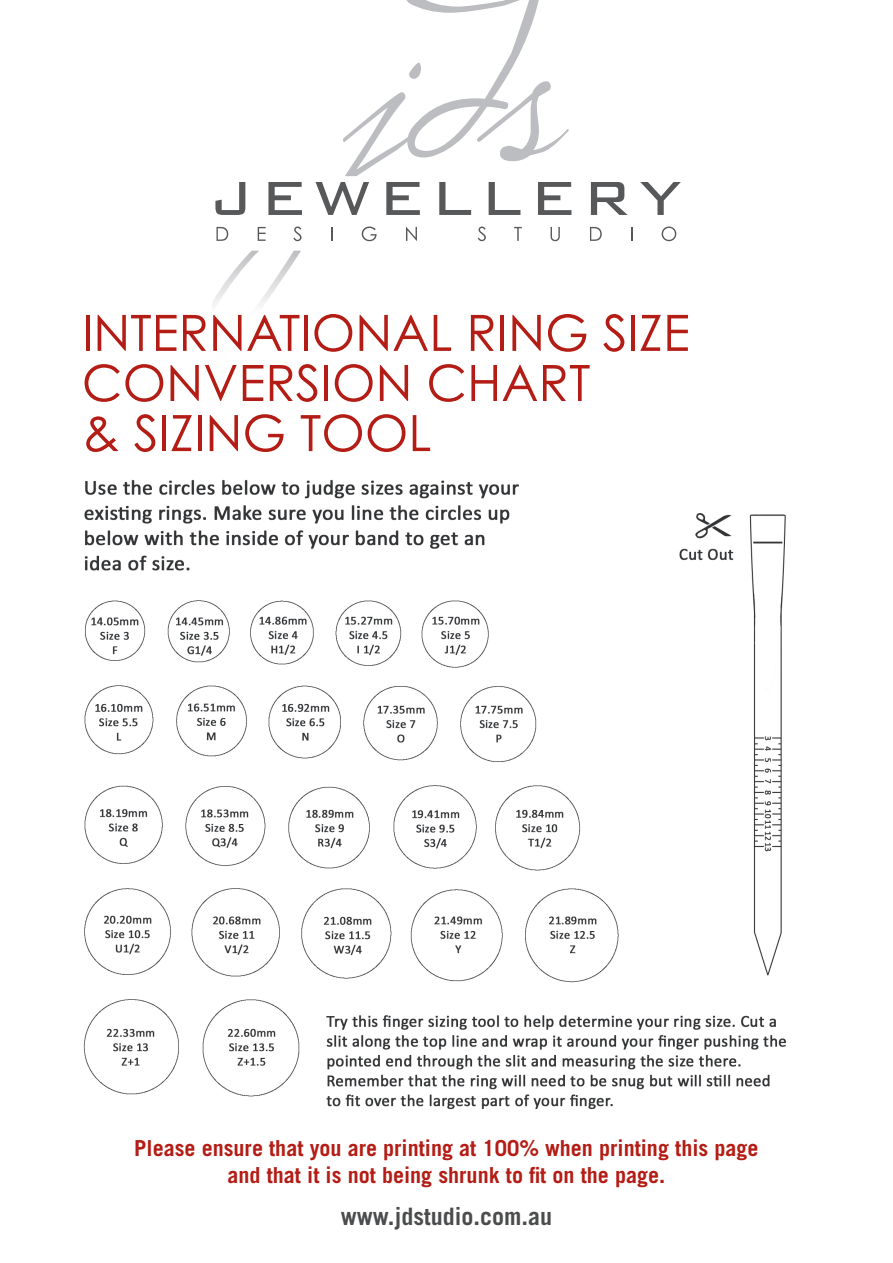
<style>
.page{position:relative;width:893px;height:1263px;background:#fff}
.page>*{position:absolute;margin:0;border:0;box-sizing:border-box;transform-origin:0 0}
.t1{font:50.1px/50.1px "Century Gothic";color:#b41d15}
.t2{font:700 24px "Trade Gothic LT Std";color:#4b4c4d}
.t3{font:700 22.05px/27px "Trade Gothic LT Std";color:#b41d15;text-align:center}
</style>
<div class="page">
<svg style="left:212px;top:0;width:360px;height:305px"></svg>
<svg style="left:215px;top:182px;width:30px;height:33px"></svg>
<svg style="left:268px;top:182px;width:34px;height:33px"></svg>
<svg style="left:316px;top:182px;width:53px;height:33px"></svg>
<svg style="left:386px;top:182px;width:34px;height:33px"></svg>
<svg style="left:439px;top:182px;width:32px;height:33px"></svg>
<svg style="left:489px;top:182px;width:31px;height:33px"></svg>
<svg style="left:538px;top:182px;width:33px;height:33px"></svg>
<svg style="left:591px;top:182px;width:37px;height:33px"></svg>
<svg style="left:640px;top:182px;width:41px;height:33px"></svg>
<svg style="left:216px;top:227px;width:12px;height:14px"></svg>
<svg style="left:258px;top:227px;width:8px;height:14px"></svg>
<svg style="left:293px;top:227px;width:9px;height:14px"></svg>
<svg style="left:331px;top:227px;width:1px;height:14px"></svg>
<svg style="left:362px;top:227px;width:15px;height:14px"></svg>
<svg style="left:406px;top:227px;width:11px;height:14px"></svg>
<svg style="left:478px;top:227px;width:8px;height:14px"></svg>
<svg style="left:514px;top:227px;width:8px;height:14px"></svg>
<svg style="left:551px;top:227px;width:9px;height:14px"></svg>
<svg style="left:590px;top:227px;width:12px;height:14px"></svg>
<svg style="left:631px;top:227px;width:1px;height:14px"></svg>
<svg style="left:662px;top:227px;width:14px;height:14px"></svg>
<img style="left:83px;top:479px;width:703px;height:630px">
<h1 class="t1" style="left:82px;top:307px;width:609px">INTERNATIONAL RING SIZE<br>CONVERSION CHART<br>&amp; SIZING TOOL</h1>
<p class="t3" style="left:134px;top:1134px;width:626px">Please ensure that you are printing at 100% when printing this page and that it is not being shrunk to fit on the page.</p>
<p class="t2" style="left:341px;top:1202px;width:213px">www.jdstudio.com.au</p>
</div>
